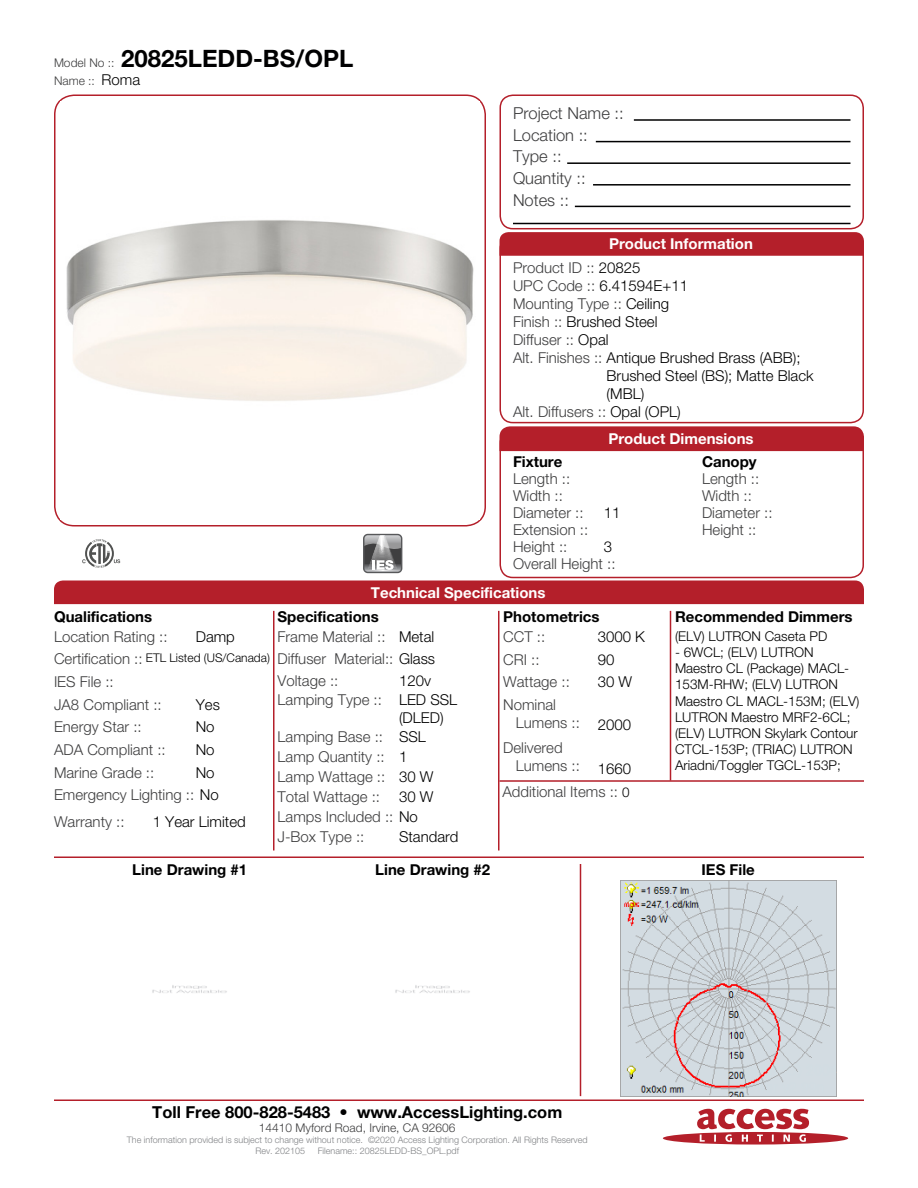
<style>
.page{position:relative;width:918px;height:1188px;background:#fff}
.page>*{position:absolute;margin:0;border:0;box-sizing:border-box;transform-origin:0 0}
.t1{font:700 24px "Helvetica Neue LT Std";color:#000001}
.Left_Justify{font:300 16.5px "Helvetica Neue LT Std";color:#3e3e3f}
.t2{font:700 16.5px "Helvetica Neue LT Std";color:#000001}
.Left_Justify-2{font:300 15px/18px "Helvetica Neue LT Std";color:#3e3e3f}
.Left_Justify-3{font:300 15px/18px "Helvetica Neue LT Std";color:#000001}
.Left_Justify-4{font:700 15px "Helvetica Neue LT Std";color:#000001}
.t3{font:700 15px "Helvetica Neue LT Std";color:#fff}
.Left_Justify-5{font:300 13.5px/16.2px "Helvetica Neue LT Std";color:#000001}
.t4{font:300 12px "Helvetica Neue LT Std";color:#3e3e3f}
.Left_Justify-6{font:300 12px "Helvetica Neue LT Std";color:#000001}
.t5{font:300 9px "Helvetica Neue LT Std";color:#808285}
.s1{font-weight:300;font-size:12px;color:#3e3e3f}
.s2{font-size:15px;color:#000001}
.s3{color:#000001}
.s4{color:#3e3e3f}
.s5{font-size:13.5px;color:#000001}
</style>
<div class="page">
<svg style="left:663px;top:1109px;width:185px;height:36px"></svg>
<div style="left:499px;top:94px;width:365px;height:135px;border:2px solid #b41f2a;border-radius:13px"></div>
<div style="left:499px;top:235px;width:365px;height:188px;border:2px solid #b41f2a;border-radius:13px"></div>
<div style="left:499px;top:430px;width:365px;height:148px;border:2px solid #b41f2a;border-radius:13px"></div>
<hr style="left:634px;top:119px;width:217px;height:2px;background:#000001">
<hr style="left:596px;top:141px;width:254px;height:1px;background:#000001">
<hr style="left:593px;top:184px;width:258px;height:2px;background:#000001">
<hr style="left:567px;top:162px;width:283px;height:2px;background:#000001">
<hr style="left:575px;top:206px;width:275px;height:1px;background:#000001">
<hr style="left:513px;top:223px;width:337px;height:1px;background:#000001">
<svg style="left:500px;top:232px;width:364px;height:24px;background:#b5232d"></svg>
<div style="left:500px;top:426px;width:364px;height:25px;background:#b41f2a"></div>
<div style="left:54px;top:580px;width:810px;height:24px;background:#b41f2a"></div>
<hr style="left:54px;top:856px;width:810px;height:2px;background:#b41f2a">
<hr style="left:54px;top:1100px;width:810px;height:1px;background:#b41f2a">
<hr style="left:670px;top:611px;width:1px;height:170px;background:#b41f2a">
<hr style="left:580px;top:864px;width:1px;height:232px;background:#b41f2a">
<hr style="left:498px;top:611px;width:2px;height:239px;background:#b41f2a">
<hr style="left:273px;top:611px;width:1px;height:239px;background:#b41f2a">
<div style="left:54px;top:94px;width:432px;height:432px;border:2px solid #b41f2a;border-radius:20px"></div>
<hr style="left:500px;top:780px;width:364px;height:2px;background:#b41f2a">
<img style="left:61px;top:220px;width:418px;height:300px">
<svg style="left:82px;top:539px;width:38px;height:29px"></svg>
<div style="left:363px;top:534px;width:39px;height:39px;border:1px solid #57585a;border-radius:4px"></div>
<svg style="left:363px;top:535px;width:40px;height:37px"></svg>
<img style="left:152px;top:985px;width:75px;height:8px">
<img style="left:395px;top:985px;width:75px;height:8px">
<img style="left:620px;top:881px;width:216px;height:216px">
<p class="t1" style="left:54px;top:44px;width:301px"><span class="s1">Model No ::</span> 20825LEDD-BS/OPL</p>
<p class="t4" style="left:54px;top:73px;width:88px">Name :: <span class="s2">Roma</span></p>
<p class="Left_Justify" style="left:513px;top:103px;width:112px">Project Name ::</p>
<p class="Left_Justify" style="left:513px;top:125px;width:76px">Location ::</p>
<p class="Left_Justify" style="left:513px;top:146px;width:50px">Type ::</p>
<p class="Left_Justify" style="left:513px;top:168px;width:74px">Quantity ::</p>
<p class="Left_Justify" style="left:513px;top:190px;width:57px">Notes ::</p>
<p class="t3" style="left:609px;top:235px;width:145px">Product Information</p>
<p class="Left_Justify-2" style="left:513px;top:259px;width:129px">Product ID :: <span class="s3">20825</span></p>
<p class="Left_Justify-3" style="left:513px;top:277px;width:177px"><span class="s4">UPC Code ::</span> 6.41594E+11</p>
<p class="Left_Justify-2" style="left:513px;top:295px;width:158px">Mounting Type :: <span class="s3">Ceiling</span></p>
<p class="Left_Justify-3" style="left:513px;top:313px;width:146px"><span class="s4">Finish ::</span> Brushed Steel</p>
<p class="Left_Justify-2" style="left:513px;top:331px;width:97px">Diffuser :: <span class="s3">Opal</span></p>
<p class="Left_Justify-3" style="left:607px;top:349px;width:209px;text-indent:-94px"><span class="s4">Alt. Finishes ::</span> Antique Brushed Brass (ABB);<br>Brushed Steel (BS); Matte Black (MBL)</p>
<p class="Left_Justify-2" style="left:513px;top:403px;width:169px">Alt. Diffusers :: <span class="s3">Opal (OPL)</span></p>
<p class="t3" style="left:608px;top:429px;width:147px">Product Dimensions</p>
<p class="Left_Justify-4" style="left:513px;top:453px;width:51px">Fixture</p>
<p class="Left_Justify-4" style="left:702px;top:453px;width:56px">Canopy</p>
<p class="Left_Justify-2" style="left:513px;top:470px;width:59px">Length ::</p>
<p class="Left_Justify-2" style="left:702px;top:470px;width:59px">Length ::</p>
<p class="Left_Justify-2" style="left:513px;top:487px;width:51px">Width ::</p>
<p class="Left_Justify-2" style="left:513px;top:537px;width:56px">Height ::</p>
<p class="Left_Justify-3" style="left:604px;top:537px;width:10px">3</p>
<p class="Left_Justify-2" style="left:702px;top:487px;width:51px">Width ::</p>
<p class="Left_Justify-2" style="left:513px;top:503px;width:72px">Diameter ::</p>
<p class="Left_Justify-2" style="left:702px;top:503px;width:72px">Diameter ::</p>
<p class="Left_Justify-2" style="left:513px;top:520px;width:77px">Extension ::</p>
<p class="Left_Justify-3" style="left:604px;top:503px;width:18px">11</p>
<p class="Left_Justify-2" style="left:702px;top:520px;width:56px">Height ::</p>
<p class="Left_Justify-2" style="left:513px;top:554px;width:104px">Overall Height ::</p>
<p class="t3" style="left:371px;top:583px;width:176px">Technical Specifications</p>
<p class="Left_Justify-4" style="left:54px;top:607px;width:100px">Qualifications</p>
<p class="Left_Justify-4" style="left:503px;top:607px;width:98px">Photometrics</p>
<p class="Left_Justify-4" style="left:675px;top:607px;width:179px">Recommended Dimmers</p>
<p class="Left_Justify-4" style="left:278px;top:607px;width:103px">Specifications</p>
<p class="Left_Justify-3" style="left:196px;top:627px;width:41px">Damp</p>
<p class="Left_Justify-3" style="left:598px;top:627px;width:49px">3000 K</p>
<p class="Left_Justify-5" style="left:675px;top:628px;width:154px">(ELV) LUTRON Caseta PD</p>
<p class="Left_Justify-5" style="left:675px;top:644px;width:186px">- 6WCL; (ELV) LUTRON<br>Maestro CL (Package) MACL-<br>153M-RHW; (ELV) LUTRON<br>Maestro CL MACL-153M; (ELV)<br>LUTRON Maestro MRF2-6CL; (ELV) LUTRON Skylark Contour<br>CTCL-153P; (TRIAC) LUTRON<br>Ariadni/Toggler TGCL-153P;</p>
<p class="Left_Justify-2" style="left:54px;top:627px;width:115px">Location Rating ::</p>
<p class="Left_Justify-2" style="left:503px;top:627px;width:43px">CCT ::</p>
<p class="Left_Justify-2" style="left:503px;top:650px;width:38px">CRI ::</p>
<p class="Left_Justify-2" style="left:503px;top:673px;width:68px">Wattage ::</p>
<p class="Left_Justify-2" style="left:516px;top:695px;width:66px;text-indent:-13px">Nominal<br>Lumens ::</p>
<p class="Left_Justify-2" style="left:516px;top:738px;width:66px;text-indent:-13px">Delivered<br>Lumens ::</p>
<p class="Left_Justify-2" style="left:278px;top:627px;width:110px">Frame Material ::</p>
<p class="Left_Justify-2" style="left:278px;top:671px;width:62px">Voltage ::</p>
<p class="Left_Justify-3" style="left:399px;top:627px;width:37px">Metal</p>
<p class="Left_Justify-3" style="left:399px;top:671px;width:33px">120v</p>
<p class="Left_Justify-2" style="left:54px;top:650px;width:90px">Certification ::</p>
<p class="Left_Justify-2" style="left:54px;top:695px;width:109px">JA8 Compliant ::</p>
<p class="Left_Justify-2" style="left:278px;top:650px;width:159px">Diffuser Material:: <span class="s3">Glass</span></p>
<p class="Left_Justify-2" style="left:278px;top:691px;width:106px">Lamping Type ::</p>
<p class="Left_Justify-2" style="left:278px;top:727px;width:107px">Lamping Base ::</p>
<p class="Left_Justify-2" style="left:278px;top:747px;width:109px">Lamp Quantity ::</p>
<p class="Left_Justify-2" style="left:278px;top:767px;width:109px">Lamp Wattage ::</p>
<p class="Left_Justify-2" style="left:278px;top:787px;width:104px">Total Wattage ::</p>
<p class="Left_Justify-2" style="left:278px;top:808px;width:142px">Lamps Included :: <span class="s3">No</span></p>
<p class="Left_Justify-2" style="left:278px;top:828px;width:88px">J-Box Type ::</p>
<p class="Left_Justify-6" style="left:146px;top:651px;width:126px">ETL Listed (US/Canada)</p>
<p class="Left_Justify-3" style="left:196px;top:695px;width:26px">Yes</p>
<p class="Left_Justify-3" style="left:196px;top:718px;width:20px">No</p>
<p class="Left_Justify-3" style="left:196px;top:740px;width:20px">No</p>
<p class="Left_Justify-3" style="left:196px;top:763px;width:20px">No</p>
<p class="Left_Justify-3" style="left:598px;top:650px;width:18px">90</p>
<p class="Left_Justify-3" style="left:598px;top:673px;width:36px">30 W</p>
<p class="Left_Justify-3" style="left:598px;top:716px;width:35px">2000</p>
<p class="Left_Justify-3" style="left:598px;top:759px;width:35px">1660</p>
<p class="Left_Justify-2" style="left:54px;top:673px;width:61px">IES File ::</p>
<p class="Left_Justify-2" style="left:54px;top:718px;width:89px">Energy Star ::</p>
<p class="Left_Justify-2" style="left:54px;top:740px;width:113px">ADA Compliant ::</p>
<p class="Left_Justify-2" style="left:54px;top:763px;width:102px">Marine Grade ::</p>
<p class="Left_Justify-2" style="left:54px;top:786px;width:166px">Emergency Lighting :: <span class="s3">No</span></p>
<p class="Left_Justify-3" style="left:399px;top:691px;width:60px">LED SSL (DLED)</p>
<p class="Left_Justify-3" style="left:399px;top:727px;width:28px">SSL</p>
<p class="Left_Justify-3" style="left:399px;top:747px;width:10px">1</p>
<p class="Left_Justify-3" style="left:399px;top:767px;width:36px">30 W</p>
<p class="Left_Justify-3" style="left:399px;top:787px;width:36px">30 W</p>
<p class="Left_Justify-2" style="left:502px;top:782px;width:129px">Additional Items :: <span class="s5">0</span></p>
<p class="Left_Justify-2" style="left:54px;top:813px;width:72px">Warranty ::</p>
<p class="Left_Justify-3" style="left:153px;top:813px;width:95px">1 Year Limited</p>
<p class="Left_Justify-3" style="left:399px;top:828px;width:61px">Standard</p>
<p class="Left_Justify-4" style="left:132px;top:860px;width:116px">Line Drawing #1</p>
<p class="Left_Justify-4" style="left:375px;top:860px;width:116px">Line Drawing #2</p>
<p class="Left_Justify-4" style="left:702px;top:860px;width:55px">IES File</p>
<p class="t2" style="left:152px;top:1101px;width:412px">Toll Free 800-828-5483 • www.AccessLighting.com</p>
<p class="t4" style="left:259px;top:1120px;width:198px">14410 Myford Road, Irvine, CA 92606</p>
<p class="t5" style="left:127px;top:1134px;width:462px">The information provided is subject to change without notice. ©2020 Access Lighting Corporation. All Rights Reserved</p>
<p class="t5" style="left:255px;top:1145px;width:51px">Rev. 202105</p>
<p class="t5" style="left:318px;top:1145px;width:143px">Filename:: 20825LEDD-BS_OPL.pdf</p>
</div>
